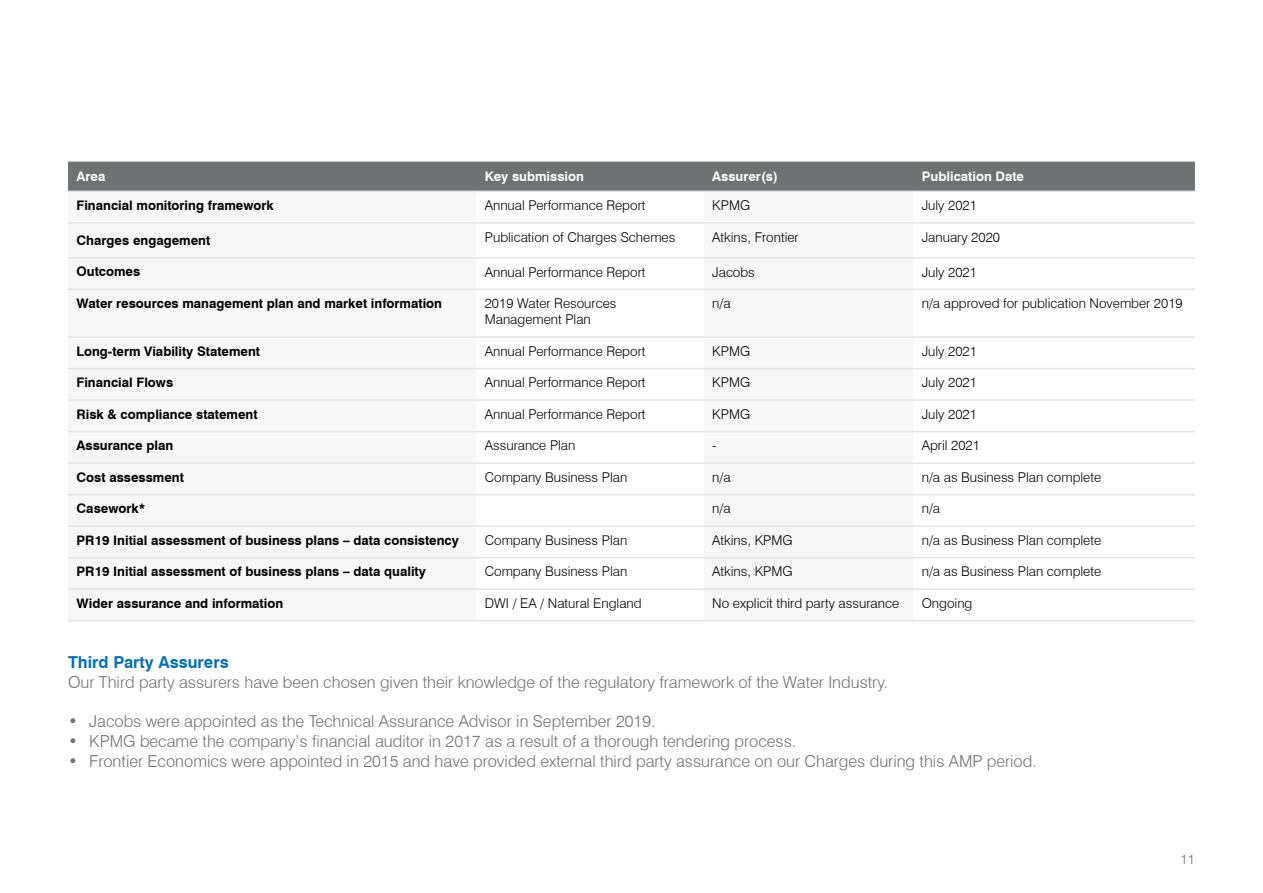
<style>
.page{position:relative;width:1263px;height:893px;background:#fff}
.page>*{position:absolute;margin:0;border:0;box-sizing:border-box;transform-origin:0 0}
.t1{font:300 16.5px "Swiss 721 BT";color:#707172}
.t2{font:700 16.5px "Swiss 721 BT";color:#0071b9}
.t3{font:300 13.5px/16.2px "Swiss 721 BT";color:#000}
.t4{font:300 13.5px "Swiss 721 BT";color:#707172}
.t5{font:700 13.2px "Swiss 721 BT";color:#000}
.t6{font:700 13.2px "Swiss 721 BT";color:#fff}
</style>
<div class="page">
<div style="left:68px;top:162px;width:1127px;height:29px;background:#707172"></div>
<div style="left:68px;top:192px;width:408px;height:367px;background:#f6f6f6"></div>
<svg style="left:476px;top:192px;width:719px;height:367px"></svg>
<hr style="left:68px;top:191px;width:408px;height:1px;background:#e3e4e4">
<hr style="left:476px;top:191px;width:228px;height:1px;background:#e3e4e4">
<hr style="left:704px;top:191px;width:209px;height:1px;background:#e3e4e4">
<hr style="left:913px;top:191px;width:282px;height:1px;background:#e3e4e4">
<hr style="left:68px;top:222px;width:408px;height:2px;background:#e3e4e4">
<hr style="left:476px;top:222px;width:228px;height:2px;background:#e3e4e4">
<hr style="left:704px;top:222px;width:209px;height:2px;background:#e3e4e4">
<hr style="left:913px;top:222px;width:282px;height:2px;background:#e3e4e4">
<hr style="left:68px;top:257px;width:408px;height:2px;background:#e3e4e4">
<hr style="left:476px;top:257px;width:228px;height:2px;background:#e3e4e4">
<hr style="left:704px;top:257px;width:209px;height:2px;background:#e3e4e4">
<hr style="left:913px;top:257px;width:282px;height:2px;background:#e3e4e4">
<hr style="left:68px;top:289px;width:408px;height:1px;background:#e3e4e4">
<hr style="left:476px;top:289px;width:228px;height:1px;background:#e3e4e4">
<hr style="left:704px;top:289px;width:209px;height:1px;background:#e3e4e4">
<hr style="left:913px;top:289px;width:282px;height:1px;background:#e3e4e4">
<hr style="left:68px;top:336px;width:408px;height:2px;background:#e3e4e4">
<hr style="left:476px;top:336px;width:228px;height:2px;background:#e3e4e4">
<hr style="left:704px;top:336px;width:209px;height:2px;background:#e3e4e4">
<hr style="left:913px;top:336px;width:282px;height:2px;background:#e3e4e4">
<hr style="left:68px;top:368px;width:408px;height:1px;background:#e3e4e4">
<hr style="left:476px;top:368px;width:228px;height:1px;background:#e3e4e4">
<hr style="left:704px;top:368px;width:209px;height:1px;background:#e3e4e4">
<hr style="left:913px;top:368px;width:282px;height:1px;background:#e3e4e4">
<hr style="left:68px;top:399px;width:408px;height:2px;background:#e3e4e4">
<hr style="left:476px;top:399px;width:228px;height:2px;background:#e3e4e4">
<hr style="left:704px;top:399px;width:209px;height:2px;background:#e3e4e4">
<hr style="left:913px;top:399px;width:282px;height:2px;background:#e3e4e4">
<hr style="left:68px;top:431px;width:408px;height:1px;background:#e3e4e4">
<hr style="left:476px;top:431px;width:228px;height:1px;background:#e3e4e4">
<hr style="left:704px;top:431px;width:209px;height:1px;background:#e3e4e4">
<hr style="left:913px;top:431px;width:282px;height:1px;background:#e3e4e4">
<hr style="left:68px;top:462px;width:408px;height:2px;background:#e3e4e4">
<hr style="left:476px;top:462px;width:228px;height:2px;background:#e3e4e4">
<hr style="left:704px;top:462px;width:209px;height:2px;background:#e3e4e4">
<hr style="left:913px;top:462px;width:282px;height:2px;background:#e3e4e4">
<hr style="left:68px;top:494px;width:408px;height:1px;background:#e3e4e4">
<hr style="left:476px;top:494px;width:228px;height:1px;background:#e3e4e4">
<hr style="left:704px;top:494px;width:209px;height:1px;background:#e3e4e4">
<hr style="left:913px;top:494px;width:282px;height:1px;background:#e3e4e4">
<hr style="left:68px;top:525px;width:408px;height:2px;background:#e3e4e4">
<hr style="left:476px;top:525px;width:228px;height:2px;background:#e3e4e4">
<hr style="left:704px;top:525px;width:209px;height:2px;background:#e3e4e4">
<hr style="left:913px;top:525px;width:282px;height:2px;background:#e3e4e4">
<hr style="left:68px;top:557px;width:408px;height:1px;background:#e3e4e4">
<hr style="left:476px;top:557px;width:228px;height:1px;background:#e3e4e4">
<hr style="left:704px;top:557px;width:209px;height:1px;background:#e3e4e4">
<hr style="left:913px;top:557px;width:282px;height:1px;background:#e3e4e4">
<hr style="left:68px;top:588px;width:408px;height:2px;background:#e3e4e4">
<hr style="left:476px;top:588px;width:228px;height:2px;background:#e3e4e4">
<hr style="left:704px;top:588px;width:209px;height:2px;background:#e3e4e4">
<hr style="left:913px;top:588px;width:282px;height:2px;background:#e3e4e4">
<hr style="left:68px;top:620px;width:408px;height:1px;background:#e3e4e4">
<hr style="left:476px;top:620px;width:228px;height:1px;background:#e3e4e4">
<hr style="left:704px;top:620px;width:209px;height:1px;background:#e3e4e4">
<hr style="left:913px;top:620px;width:282px;height:1px;background:#e3e4e4">
<p class="t6" style="left:77px;top:168px;width:30px">Area</p>
<p class="t6" style="left:485px;top:168px;width:101px">Key submission</p>
<p class="t6" style="left:712px;top:168px;width:67px">Assurer(s)</p>
<p class="t6" style="left:922px;top:168px;width:104px">Publication Date</p>
<p class="t5" style="left:77px;top:197px;width:199px">Financial monitoring framework</p>
<p class="t3" style="left:485px;top:197px;width:162px">Annual Performance Report</p>
<p class="t3" style="left:712px;top:197px;width:39px">KPMG</p>
<p class="t3" style="left:922px;top:197px;width:57px">July 2021</p>
<p class="t5" style="left:77px;top:232px;width:135px">Charges engagement</p>
<p class="t3" style="left:485px;top:229px;width:192px">Publication of Charges Schemes</p>
<p class="t3" style="left:712px;top:229px;width:88px">Atkins, Frontier</p>
<p class="t3" style="left:922px;top:229px;width:80px">January 2020</p>
<p class="t5" style="left:77px;top:264px;width:65px">Outcomes</p>
<p class="t3" style="left:485px;top:264px;width:162px">Annual Performance Report</p>
<p class="t3" style="left:712px;top:264px;width:44px">Jacobs</p>
<p class="t3" style="left:922px;top:264px;width:57px">July 2021</p>
<p class="t5" style="left:77px;top:295px;width:367px">Water resources management plan and market information</p>
<p class="t3" style="left:485px;top:295px;width:133px">2019 Water Resources<br>Management Plan</p>
<p class="t3" style="left:712px;top:295px;width:20px">n/a</p>
<p class="t3" style="left:922px;top:295px;width:262px">n/a approved for publication November 2019</p>
<p class="t5" style="left:77px;top:343px;width:185px">Long-term Viability Statement</p>
<p class="t3" style="left:485px;top:343px;width:162px">Annual Performance Report</p>
<p class="t3" style="left:712px;top:343px;width:39px">KPMG</p>
<p class="t3" style="left:922px;top:343px;width:57px">July 2021</p>
<p class="t5" style="left:77px;top:374px;width:98px">Financial Flows</p>
<p class="t3" style="left:485px;top:374px;width:162px">Annual Performance Report</p>
<p class="t3" style="left:712px;top:374px;width:39px">KPMG</p>
<p class="t3" style="left:922px;top:374px;width:57px">July 2021</p>
<p class="t5" style="left:77px;top:406px;width:183px">Risk &amp; compliance statement</p>
<p class="t3" style="left:485px;top:406px;width:162px">Annual Performance Report</p>
<p class="t3" style="left:712px;top:406px;width:39px">KPMG</p>
<p class="t3" style="left:922px;top:406px;width:57px">July 2021</p>
<p class="t5" style="left:77px;top:437px;width:98px">Assurance plan</p>
<p class="t3" style="left:485px;top:437px;width:92px">Assurance Plan</p>
<p class="t3" style="left:712px;top:437px;width:6px">-</p>
<p class="t3" style="left:922px;top:437px;width:60px">April 2021</p>
<p class="t5" style="left:77px;top:469px;width:109px">Cost assessment</p>
<p class="t3" style="left:485px;top:469px;width:144px">Company Business Plan</p>
<p class="t3" style="left:712px;top:469px;width:20px">n/a</p>
<p class="t3" style="left:922px;top:469px;width:181px">n/a as Business Plan complete</p>
<p class="t5" style="left:77px;top:500px;width:70px">Casework*</p>
<p class="t3" style="left:712px;top:500px;width:20px">n/a</p>
<p class="t3" style="left:922px;top:500px;width:20px">n/a</p>
<p class="t5" style="left:77px;top:532px;width:384px">PR19 Initial assessment of business plans – data consistency</p>
<p class="t3" style="left:485px;top:532px;width:144px">Company Business Plan</p>
<p class="t3" style="left:712px;top:532px;width:82px">Atkins, KPMG</p>
<p class="t3" style="left:922px;top:532px;width:181px">n/a as Business Plan complete</p>
<p class="t5" style="left:77px;top:563px;width:351px">PR19 Initial assessment of business plans – data quality</p>
<p class="t3" style="left:485px;top:563px;width:144px">Company Business Plan</p>
<p class="t3" style="left:712px;top:563px;width:82px">Atkins, KPMG</p>
<p class="t3" style="left:922px;top:563px;width:181px">n/a as Business Plan complete</p>
<p class="t5" style="left:77px;top:595px;width:208px">Wider assurance and information</p>
<p class="t3" style="left:485px;top:595px;width:158px">DWI / EA / Natural England</p>
<p class="t3" style="left:712px;top:595px;width:188px">No explicit third party assurance</p>
<p class="t3" style="left:922px;top:595px;width:52px">Ongoing</p>
<p class="t2" style="left:68px;top:652px;width:162px">Third Party Assurers</p>
<p class="t1" style="left:68px;top:672px;width:822px">Our Third party assurers have been chosen given their knowledge of the regulatory framework of the Water Industry.</p>
<p class="t1" style="left:68px;top:711px;width:589px">• Jacobs were appointed as the Technical Assurance Advisor in September 2019.</p>
<p class="t1" style="left:68px;top:731px;width:730px">• KPMG became the company’s financial auditor in 2017 as a result of a thorough tendering process.</p>
<p class="t1" style="left:68px;top:751px;width:970px">• Frontier Economics were appointed in 2015 and have provided external third party assurance on our Charges during this AMP period.</p>
<p class="t4" style="left:1180px;top:851px;width:16px">11</p>
</div>
